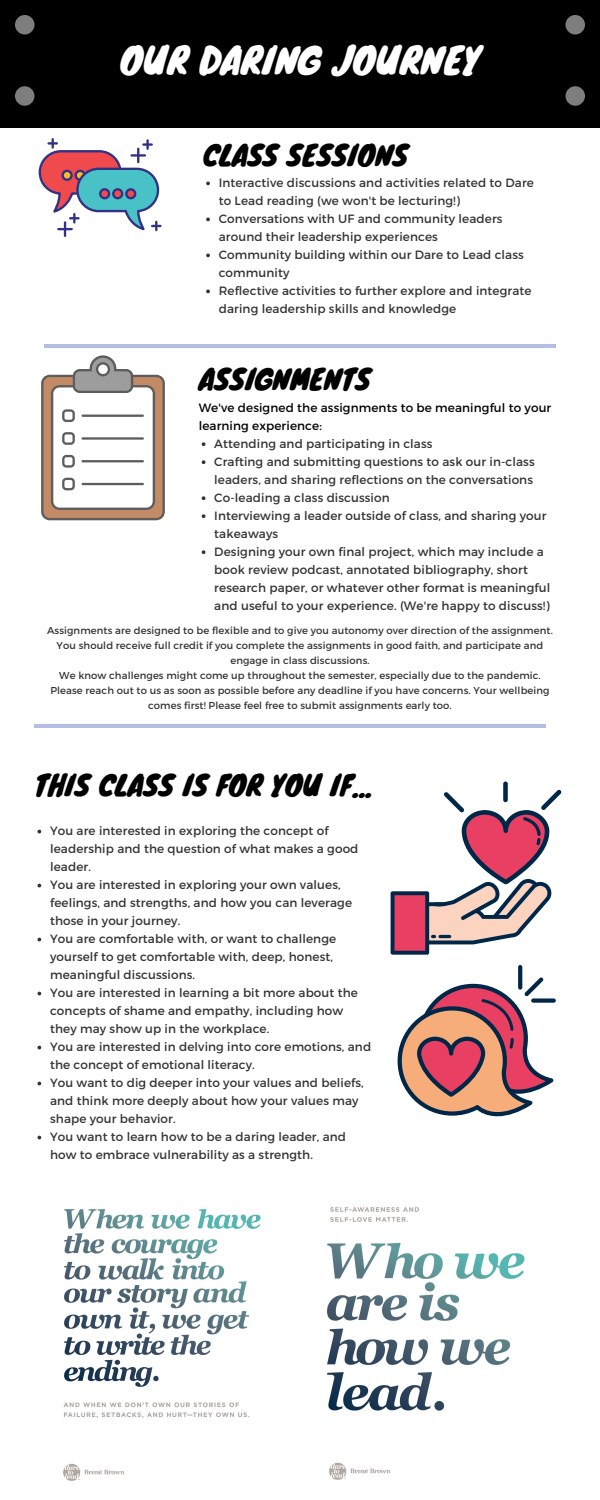
<style>
.page{position:relative;width:600px;height:1500px;background:#fff}
.page>*{position:absolute;margin:0;border:0;box-sizing:border-box;transform-origin:0 0}
.t1{font:36px "Knewave";color:#fff}
.t2{font:27.8px "Knewave";color:#000}
.t3{font:12px/18px "Montserrat";letter-spacing:.01em;color:#333}
.t4{font:12px/18px "Montserrat";letter-spacing:.01em;color:#000}
.t5{font:10px/15px "Montserrat";letter-spacing:.01em;color:#333;text-align:center}
</style>
<div class="page">
<div style="left:0;top:0;width:600px;height:128px;background:#000"></div>
<div style="left:15px;top:15px;width:19px;height:19px;background:#7e7e7e;border-radius:50%"></div>
<div style="left:566px;top:15px;width:19px;height:19px;background:#7e7e7e;border-radius:50%"></div>
<div style="left:566px;top:86px;width:19px;height:20px;background:#7e7e7e;border-radius:50%"></div>
<div style="left:15px;top:86px;width:19px;height:20px;background:#7e7e7e;border-radius:50%"></div>
<hr style="left:44px;top:344px;width:512px;height:4px;background:#b4bde4">
<hr style="left:34px;top:724px;width:512px;height:4px;background:#b4bde4">
<svg style="left:39px;top:139px;width:121px;height:97px"></svg>
<svg style="left:41px;top:355px;width:124px;height:165px"></svg>
<div style="left:503px;top:782px;width:5px;height:20px;background:#002747;border-radius:2px"></div>
<svg style="left:391px;top:790px;width:171px;height:165px"></svg>
<div style="left:531px;top:998px;width:25px;height:5px;background:#002747;border-radius:2px"></div>
<svg style="left:518px;top:965px;width:4px;height:25px"></svg>
<svg style="left:398px;top:977px;width:155px;height:140px"></svg>
<img style="left:63px;top:1209px;width:198px;height:272px">
<img style="left:327px;top:1207px;width:198px;height:273px">
<svg style="left:206px;top:182px;width:4px;height:3px"></svg>
<svg style="left:206px;top:218px;width:4px;height:3px"></svg>
<svg style="left:206px;top:254px;width:4px;height:3px"></svg>
<svg style="left:206px;top:290px;width:4px;height:3px"></svg>
<svg style="left:202px;top:442px;width:3px;height:4px"></svg>
<svg style="left:202px;top:460px;width:3px;height:4px"></svg>
<svg style="left:202px;top:496px;width:3px;height:4px"></svg>
<svg style="left:202px;top:514px;width:3px;height:4px"></svg>
<svg style="left:202px;top:550px;width:3px;height:4px"></svg>
<p class="t1" style="left:120px;top:31px;width:362px">OUR DARING JOURNEY</p>
<p class="t2" style="left:203px;top:132px;width:207px">CLASS SESSIONS</p>
<p class="t3" style="left:219px;top:173px;width:317px">Interactive discussions and activities related to Dare to Lead reading (we won't be lecturing!)</p>
<p class="t3" style="left:219px;top:209px;width:285px">Conversations with UF and community leaders around their leadership experiences</p>
<p class="t3" style="left:219px;top:245px;width:307px">Community building within our Dare to Lead class community</p>
<p class="t3" style="left:219px;top:281px;width:314px">Reflective activities to further explore and integrate daring leadership skills and knowledge</p>
<p class="t2" style="left:199px;top:357px;width:174px">ASSIGNMENTS</p>
<p class="t4" style="left:199px;top:398px;width:354px">We've designed the assignments to be meaningful to your learning experience:</p>
<p class="t3" style="left:214px;top:434px;width:220px">Attending and participating in class</p>
<p class="t3" style="left:214px;top:452px;width:322px">Crafting and submitting questions to ask our in-class leaders, and sharing reflections on the conversations</p>
<p class="t3" style="left:214px;top:488px;width:177px">Co-leading a class discussion</p>
<p class="t3" style="left:214px;top:506px;width:334px">Interviewing a leader outside of class, and sharing your takeaways</p>
<p class="t3" style="left:214px;top:542px;width:337px">Designing your own final project, which may include a book review podcast, annotated bibliography, short research paper, or whatever other format is meaningful and useful to your experience. (We're happy to discuss!)</p>
<p class="t5" style="left:47px;top:622px;width:507px">Assignments are designed to be flexible and to give you autonomy over direction of the assignment.<br>You should receive full credit if you complete the assignments in good faith, and participate and engage in class discussions.</p>
<p class="t5" style="left:50px;top:667px;width:501px">We know challenges might come up throughout the semester, especially due to the pandemic.<br>Please reach out to us as soon as possible before any deadline if you have concerns. Your wellbeing comes first! Please feel free to submit assignments early too.</p>
<p class="t2" style="left:34px;top:762px;width:339px">THIS CLASS IS FOR YOU IF...</p>
<p class="t3" style="left:50px;top:821px;width:310px">You are interested in exploring the concept of leadership and the question of what makes a good leader.</p>
<p class="t3" style="left:50px;top:875px;width:304px">You are interested in exploring your own values, feelings, and strengths, and how you can leverage those in your journey.</p>
<p class="t3" style="left:50px;top:929px;width:288px">You are comfortable with, or want to challenge yourself to get comfortable with, deep, honest, meaningful discussions.</p>
<p class="t3" style="left:50px;top:983px;width:309px">You are interested in learning a bit more about the concepts of shame and empathy, including how they may show up in the workplace.</p>
<p class="t3" style="left:50px;top:1037px;width:323px">You are interested in delving into core emotions, and the concept of emotional literacy.</p>
<p class="t3" style="left:50px;top:1073px;width:315px">You want to dig deeper into your values and beliefs, and think more deeply about how your values may shape your behavior.</p>
<p class="t3" style="left:50px;top:1127px;width:298px">You want to learn how to be a daring leader, and how to embrace vulnerability as a strength.</p>
</div>
